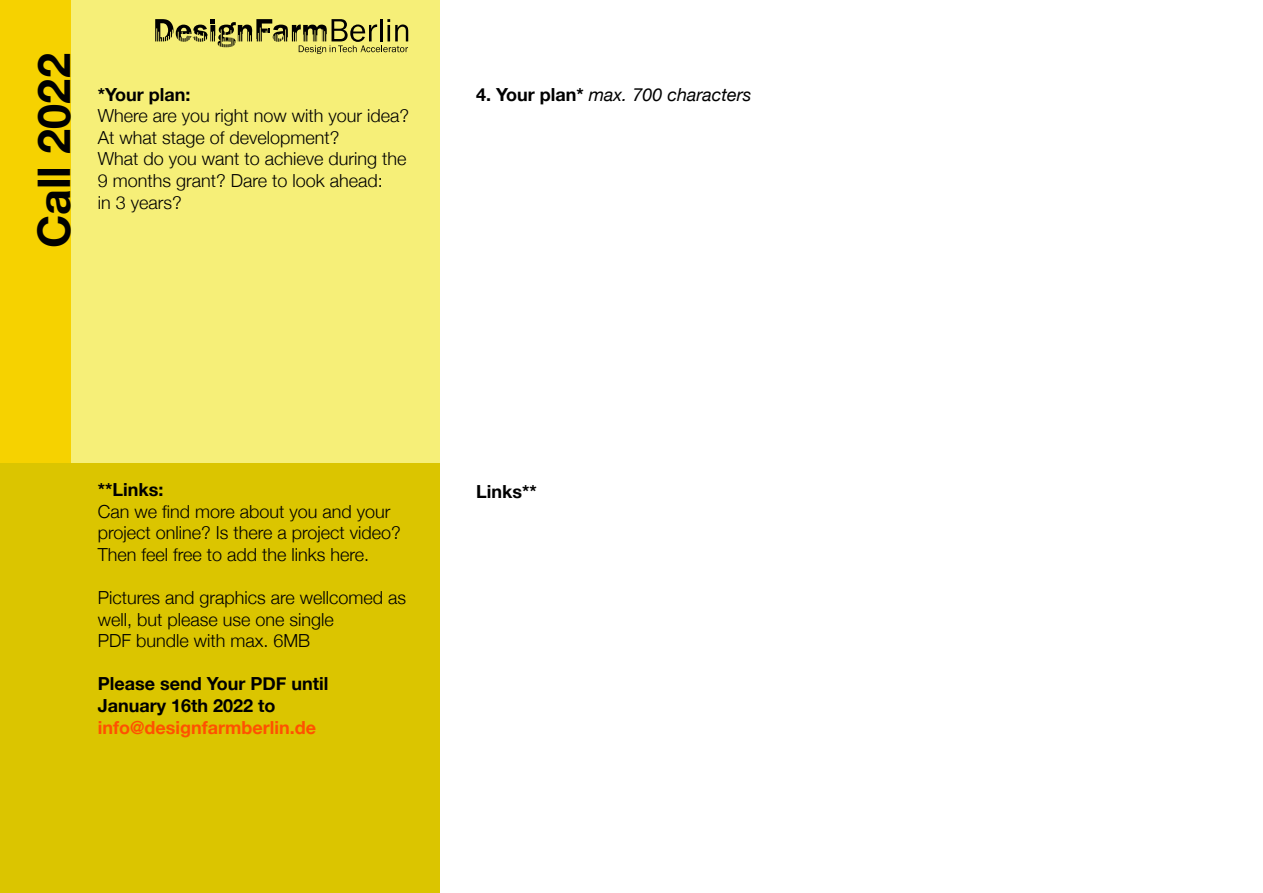
<style>
.page{position:relative;width:1263px;height:893px;background:#fff}
.page>*{position:absolute;margin:0;border:0;box-sizing:border-box;transform-origin:0 0}
.t1{font:700 45px "Helvetica Neue";color:#000}
.t2{font:300 18px/21.6px "Helvetica Neue";color:#000}
.t3{font:700 18px/21.6px "Helvetica Neue";color:#000}
.t4{font:italic 18px "Helvetica Neue";color:#000}
.t5{font:700 18px "Helvetica Neue";color:#ff5100}
.s1{font-weight:700;font-style:normal}
</style>
<div class="page">
<svg style="left:0;top:0;width:439px;height:463px;background:#f5ea63"></svg>
<div style="left:0;top:463px;width:439px;height:430px;background:#dbc500"></div>
<svg style="left:155px;top:19px;width:253px;height:35px;background:#b5b058"></svg>
<h1 class="t1" style="left:19px;top:248px;width:196px;rotate:-90deg">Call 2022</h1>
<p class="t3" style="left:98px;top:84px;width:94px">*Your plan:</p>
<p class="t2" style="left:98px;top:104px;width:313px">Where are you right now with your idea?<br>At what stage of development?<br>What do you want to achieve during the<br>9 months grant? Dare to look ahead:<br>in 3 years?</p>
<p class="t4" style="left:476px;top:81px;width:277px"><span class="s1">4. Your plan*</span> max. 700 characters</p>
<p class="t3" style="left:98px;top:479px;width:67px">**Links:</p>
<p class="t3" style="left:476px;top:481px;width:62px">Links**</p>
<p class="t2" style="left:98px;top:499px;width:305px">Can we find more about you and your project online? Is there a project video?<br>Then feel free to add the links here.</p>
<p class="t2" style="left:98px;top:585px;width:310px">Pictures and graphics are wellcomed as well, but please use one single<br>PDF bundle with max. 6MB</p>
<p class="t3" style="left:98px;top:674px;width:232px">Please send Your PDF until<br>January 16th 2022 to</p>
<p class="t5" style="left:98px;top:713px;width:220px">info@designfarmberlin.de</p>
</div>
